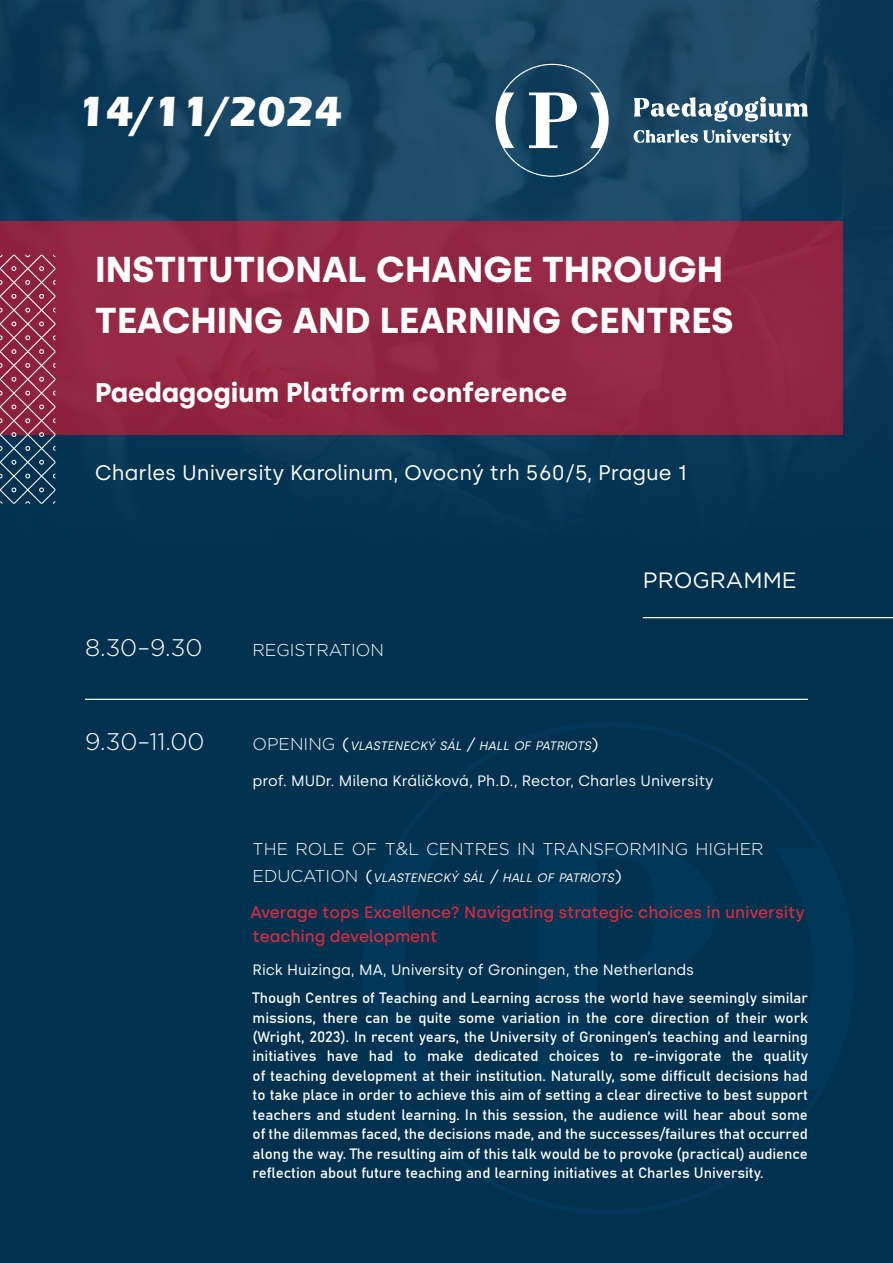
<style>
.page{position:relative;width:893px;height:1263px;background:#fff}
.page>*{position:absolute;margin:0;border:0;box-sizing:border-box;transform-origin:0 0}
.t1{font:700 43.5px "Eras ITC";color:#fff}
.t2{font:700 36px/51.3px "Silka";color:#fff}
.t3{font:700 27px "Silka";color:#fff}
.t4{font:300 24px "Gotham Light CE";color:#fff}
.t5{font:22.2px "Gotham";color:#fff}
.t6{font:21px "Silka";color:#fff}
.t7{font:300 17.1px "Gotham Light CE";color:#fff}
.t8{font:500 16.5px/24px "Silka";color:#d22d40}
.t9{font:15px/19.5px "Bahnschrift";letter-spacing:-.005em;color:#fff;text-align:justify}
.t10{font:15px "Silka";color:#fff}
.t11{font:italic 12.3px "Silka";color:#fff}
.s1{font-family:"Gotham Light CE";font-weight:300;font-style:normal;font-size:17.1px}
.s2{font-style:normal;font-size:16.5px}
.s3{font-size:16.5px}
.s4{font-size:18px}
</style>
<div class="page">
<div style="left:0;top:0;width:893px;height:1263px;background:#003657;opacity:.85"></div>
<div style="left:362px;top:722px;width:493px;height:493px;background:#00314f"></div>
<div style="left:0;top:221px;width:842px;height:213px;background:#932743"></div>
<svg style="left:0;top:255px;width:55px;height:249px"></svg>
<svg style="left:634px;top:97px;width:174px;height:25px"></svg>
<svg style="left:496px;top:64px;width:113px;height:113px"></svg>
<svg style="left:634px;top:129px;width:157px;height:17px"></svg>
<hr style="left:643px;top:617px;width:250px;height:1px;background:#fff">
<hr style="left:85px;top:699px;width:723px;height:1px;background:#fff">
<h1 class="t1" style="left:77px;top:95px;width:267px">14/11/2024</h1>
<h2 class="t2" style="left:95px;top:243px;width:640px">INSTITUTIONAL CHANGE THROUGH<br>TEACHING AND LEARNING CENTRES</h2>
<h3 class="t3" style="left:95px;top:377px;width:474px">Paedagogium Platform conference</h3>
<h3 class="t6" style="left:95px;top:460px;width:593px">Charles University Karolinum, Ovocný trh 560/5, Prague 1</h3>
<h3 class="t4" style="left:85px;top:637px;width:119px">8.30–9.30</h3>
<p class="t7" style="left:253px;top:642px;width:133px">REGISTRATION</p>
<h3 class="t5" style="left:643px;top:570px;width:155px">PROGRAMME</h3>
<h3 class="t4" style="left:85px;top:730px;width:121px">9.30–11.00</h3>
<p class="t11" style="left:253px;top:738px;width:347px"><span class="s1">OPENING</span> <span class="s2">(</span>VLASTENECKÝ SÁL <span class="s3">/</span> HALL OF PATRIOTS<span class="s2">)</span></p>
<p class="t10" style="left:253px;top:771px;width:462px">prof. MUDr. Milena Králíčková, Ph.D., Rector, Charles University</p>
<p class="t7" style="left:253px;top:841px;width:512px">THE ROLE OF T<span class="s4">&amp;</span>L CENTRES IN TRANSFORMING HIGHER</p>
<p class="t11" style="left:253px;top:870px;width:370px"><span class="s1">EDUCATION</span> <span class="s2">(</span>VLASTENECKÝ SÁL <span class="s3">/</span> HALL OF PATRIOTS<span class="s2">)</span></p>
<p class="t8" style="left:250px;top:900px;width:556px">Average tops Excellence? Navigating strategic choices in university teaching development</p>
<p class="t10" style="left:253px;top:960px;width:443px">Rick Huizinga, MA, University of Groningen, the Netherlands</p>
<p class="t9" style="left:253px;top:989px;width:557px">Though Centres of Teaching and Learning across the world have seemingly similar missions, there can be quite some variation in the core direction of their work (Wright, 2023). In recent years, the University of Groningen’s teaching and learning initiatives have had to make dedicated choices to re-invigorate the quality of teaching development at their institution. Naturally, some difficult decisions had to take place in order to achieve this aim of setting a clear directive to best support teachers and student learning. In this session, the audience will hear about some of the dilemmas faced, the decisions made, and the successes/failures that occurred along the way. The resulting aim of this talk would be to provoke (practical) audience reflection about future teaching and learning initiatives at Charles University.</p>
</div>
